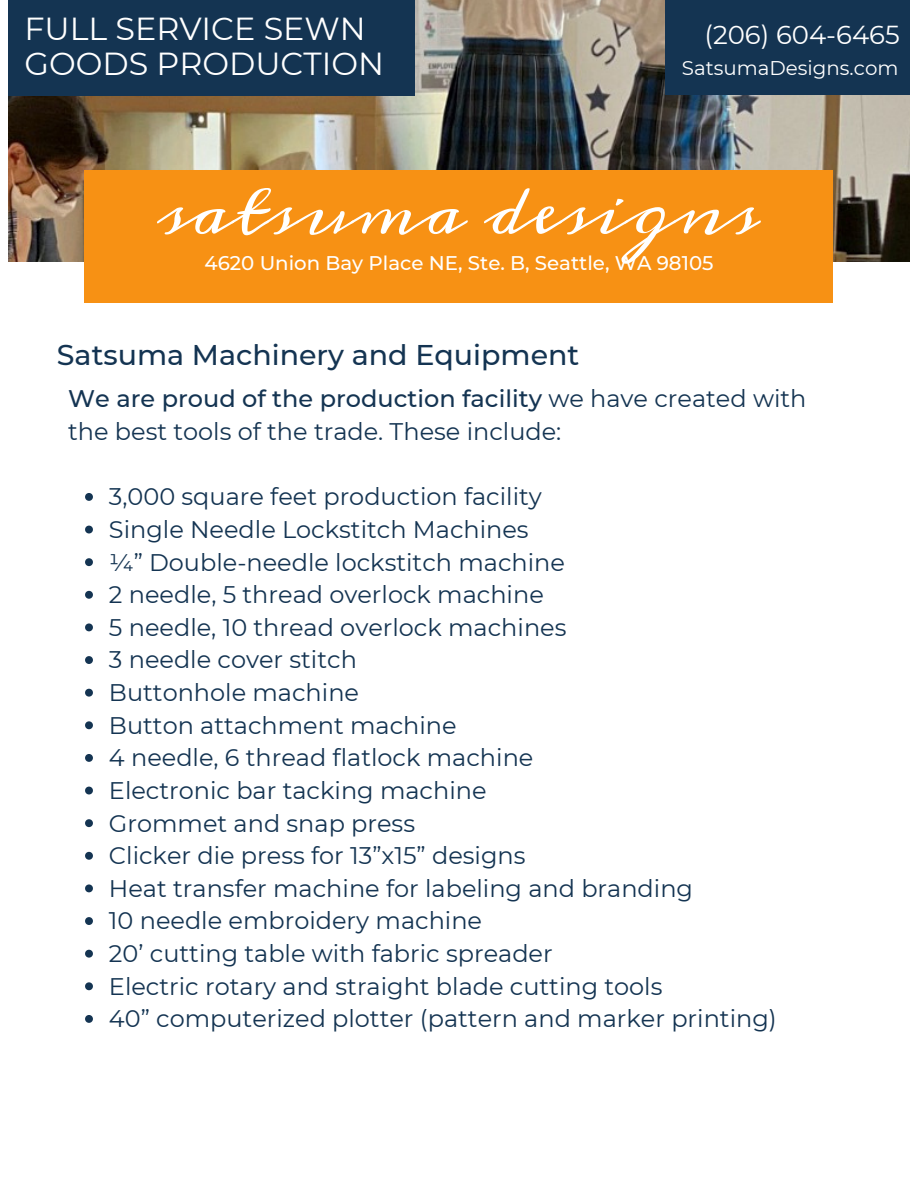
<style>
.page{position:relative;width:918px;height:1188px;background:#fff}
.page>*{position:absolute;margin:0;border:0;box-sizing:border-box;transform-origin:0 0}
.t1{font:64.05px "Meddon";color:#fff}
.t2{font:31.8px "Montserrat";color:#fff}
.t3{font:500 28.5px "Montserrat";color:#143452}
.t4{font:25.95px "Montserrat";color:#fff}
.t5{font:24px/32.7px "Montserrat";color:#143452}
.t6{font:500 19.8px "Montserrat";color:#fff}
.t7{font:19.8px "Montserrat";color:#fff}
.s1{font-weight:500}
</style>
<div class="page">
<img style="left:8px;top:0;width:901px;height:261px">
<div style="left:8px;top:0;width:407px;height:95px;background:#143452"></div>
<div style="left:665px;top:0;width:244px;height:95px;background:#143452"></div>
<div style="left:85px;top:170px;width:748px;height:132px;background:#f79114"></div>
<svg style="left:85px;top:493px;width:8px;height:8px"></svg>
<svg style="left:85px;top:526px;width:8px;height:7px"></svg>
<svg style="left:85px;top:558px;width:8px;height:8px"></svg>
<svg style="left:85px;top:591px;width:8px;height:8px"></svg>
<svg style="left:85px;top:623px;width:8px;height:8px"></svg>
<svg style="left:85px;top:656px;width:8px;height:8px"></svg>
<svg style="left:85px;top:689px;width:8px;height:8px"></svg>
<svg style="left:85px;top:721px;width:8px;height:8px"></svg>
<svg style="left:85px;top:754px;width:8px;height:8px"></svg>
<svg style="left:85px;top:787px;width:8px;height:7px"></svg>
<svg style="left:85px;top:819px;width:8px;height:8px"></svg>
<svg style="left:85px;top:852px;width:8px;height:8px"></svg>
<svg style="left:85px;top:884px;width:8px;height:8px"></svg>
<svg style="left:85px;top:917px;width:8px;height:8px"></svg>
<svg style="left:85px;top:950px;width:8px;height:8px"></svg>
<svg style="left:85px;top:982px;width:8px;height:8px"></svg>
<svg style="left:85px;top:1015px;width:8px;height:8px"></svg>
<p class="t2" style="left:24px;top:10px;width:343px">FULL SERVICE SEWN</p>
<p class="t4" style="left:705px;top:19px;width:197px">(206) 604-6465</p>
<p class="t2" style="left:24px;top:44px;width:361px">GOODS PRODUCTION</p>
<p class="t7" style="left:682px;top:56px;width:218px">SatsumaDesigns.com</p>
<p class="t1" style="left:158px;top:174px;width:603px">satsuma designs</p>
<p class="t6" style="left:204px;top:251px;width:511px">4620 Union Bay Place NE, Ste. B, Seattle, WA 98105</p>
<p class="t3" style="left:57px;top:338px;width:524px">Satsuma Machinery and Equipment</p>
<p class="t5" style="left:68px;top:383px;width:740px"><span class="s1">We are proud of the production facility</span> we have created with the best tools of the trade. These include:</p>
<p class="t5" style="left:109px;top:480px;width:434px">3,000 square feet production facility</p>
<p class="t5" style="left:109px;top:513px;width:421px">Single Needle Lockstitch Machines</p>
<p class="t5" style="left:109px;top:546px;width:457px">¼” Double-needle lockstitch machine</p>
<p class="t5" style="left:109px;top:578px;width:436px">2 needle, 5 thread overlock machine</p>
<p class="t5" style="left:109px;top:611px;width:459px">5 needle, 10 thread overlock machines</p>
<p class="t5" style="left:109px;top:644px;width:249px">3 needle cover stitch</p>
<p class="t5" style="left:109px;top:676px;width:252px">Buttonhole machine</p>
<p class="t5" style="left:109px;top:709px;width:349px">Button attachment machine</p>
<p class="t5" style="left:109px;top:741px;width:426px">4 needle, 6 thread flatlock machine</p>
<p class="t5" style="left:109px;top:774px;width:379px">Electronic bar tacking machine</p>
<p class="t5" style="left:109px;top:807px;width:308px">Grommet and snap press</p>
<p class="t5" style="left:109px;top:839px;width:418px">Clicker die press for 13”x15” designs</p>
<p class="t5" style="left:109px;top:872px;width:586px">Heat transfer machine for labeling and branding</p>
<p class="t5" style="left:109px;top:905px;width:375px">10 needle embroidery machine</p>
<p class="t5" style="left:109px;top:937px;width:445px">20’ cutting table with fabric spreader</p>
<p class="t5" style="left:109px;top:970px;width:555px">Electric rotary and straight blade cutting tools</p>
<p class="t5" style="left:109px;top:1002px;width:669px">40” computerized plotter (pattern and marker printing)</p>
</div>
